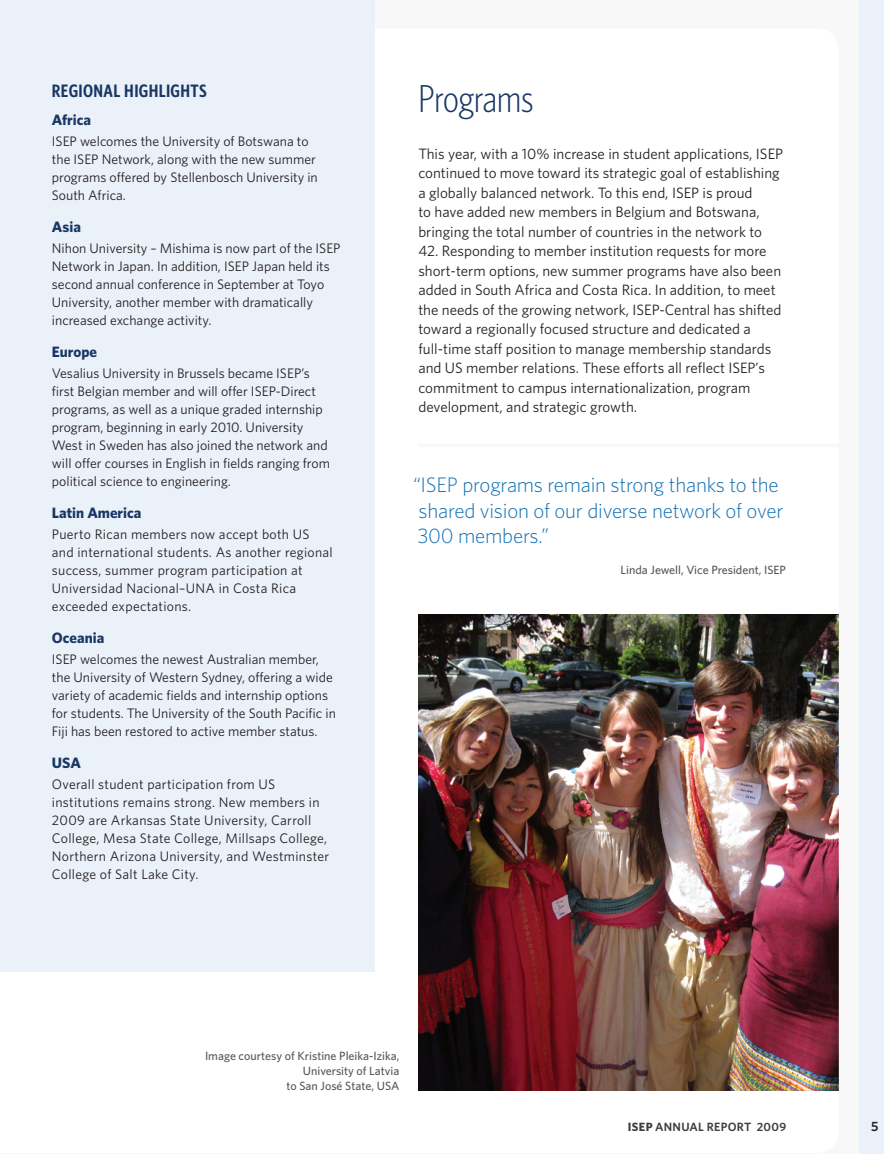
<style>
.page{position:relative;width:884px;height:1154px;background:#fff}
.page>*{position:absolute;margin:0;border:0;box-sizing:border-box;transform-origin:0 0}
.t1{font:300 condensed 39px "Whitney HTF";color:#193664}
.t2{font:300 21px/25.5px "Whitney HTF";letter-spacing:-.01em;color:#1070b5}
.t3{font:600 condensed 18px "Whitney HTF";letter-spacing:.02em;color:#193664}
.t4{font:15px/19.5px "Whitney HTF";color:#231f20}
.t5{font:700 15px "Whitney HTF";color:#193664}
.t6{font:13.8px/18px "Whitney HTF";color:#231f20}
.t7{font:13.8px/18px "Whitney HTF";letter-spacing:.02em;color:#231f20}
.t8{font:600 13.5px "Whitney HTF";color:#231f20}
.t9{font:500 12px/15px "Whitney HTF";color:#57585a;text-align:right}
.t10{font:600 12px "Whitney HTF";letter-spacing:.025em;color:#3e3e3f}
.s1{font-weight:700}
</style>
<div class="page">
<img style="left:0;top:0;width:839px;height:1091px">
<div style="left:859px;top:0;width:25px;height:1154px;background:#eaf1f9"></div>
<div style="left:0;top:0;width:374px;height:971px;background:#eaf1f9"></div>
<h3 class="t3" style="left:52px;top:80px;width:156px">REGIONAL HIG HLIG HTS</h3>
<p class="t5" style="left:52px;top:111px;width:41px">Africa</p>
<p class="t6" style="left:52px;top:132px;width:267px">ISEP welcomes the University of Botswana to the ISEP Network, along with the new summer programs offered by Stellenbosch University in South Africa.</p>
<p class="t5" style="left:52px;top:218px;width:31px">Asia</p>
<p class="t6" style="left:52px;top:239px;width:290px">Nihon University – Mishima is now part of the ISEP Network in Japan. In addition, ISEP Japan held its second annual conference in September at Toyo University, another member with dramatically increased exchange activity.</p>
<p class="t5" style="left:52px;top:343px;width:47px">Europe</p>
<p class="t6" style="left:52px;top:364px;width:280px">Vesalius University in Brussels became ISEP’s first Belgian member and will offer ISEP-Direct programs, as well as a unique graded internship program, beginning in early 2010. University West in Sweden has also joined the network and will offer courses in English in fields ranging from political science to engineering.</p>
<p class="t5" style="left:52px;top:504px;width:91px">Latin America</p>
<p class="t7" style="left:52px;top:525px;width:282px">Puerto Rican members now accept both US and international students. As another regional success, summer program participation at Universidad Nacional–UNA in Costa Rica exceeded expectations.</p>
<p class="t5" style="left:52px;top:629px;width:54px">Oceania</p>
<p class="t6" style="left:52px;top:650px;width:285px">ISEP welcomes the newest Australian member, the University of Western Sydney, offering a wide variety of academic fields and internship options for students. The University of the South Pacific in Fiji has been restored to active member status.</p>
<p class="t5" style="left:52px;top:754px;width:30px">USA</p>
<p class="t7" style="left:52px;top:775px;width:279px">Overall student participation from US institutions remains strong. New members in 2009 are Arkansas State University, Carroll College, Mesa State College, Millsaps College, Northern Arizona University, and Westminster College of Salt Lake City.</p>
<h1 class="t1" style="left:418px;top:77px;width:117px">Programs</h1>
<p class="t4" style="left:418px;top:143px;width:366px">This year, with a 10% increase in student applications, ISEP continued to move toward its strategic goal of establishing a globally balanced network. To this end, ISEP is proud<br>to have added new members in Belgium and Botswana, bringing the total number of countries in the network to</p>
<p class="t4" style="left:418px;top:241px;width:365px">42. Responding to member institution requests for more short-term options, new summer programs have also been added in South Africa and Costa Rica. In addition, to meet the needs of the growing network, ISEP-Central has shifted toward a regionally focused structure and dedicated a full-time staff position to manage membership standards and US member relations. These efforts all reflect ISEP’s commitment to campus internationalization, program development, and strategic growth.</p>
<h2 class="t2" style="left:413px;top:472px;width:372px">“ISEP programs remain strong thanks to the shared vision of our diverse network of over<br>300 members.”</h2>
<p class="t9" style="left:620px;top:562px;width:167px">Linda Jewell, Vice President, ISEP</p>
<p class="t9" style="left:205px;top:1048px;width:196px">Image courtesy of Kristine Pleika-Izika,<br>University of Latvia<br>to San José State, USA</p>
<p class="t10" style="left:628px;top:1119px;width:160px"><span class="s1">ISEP</span> ANNUAL REPORT 2009</p>
<p class="t8" style="left:871px;top:1118px;width:9px">5</p>
</div>
